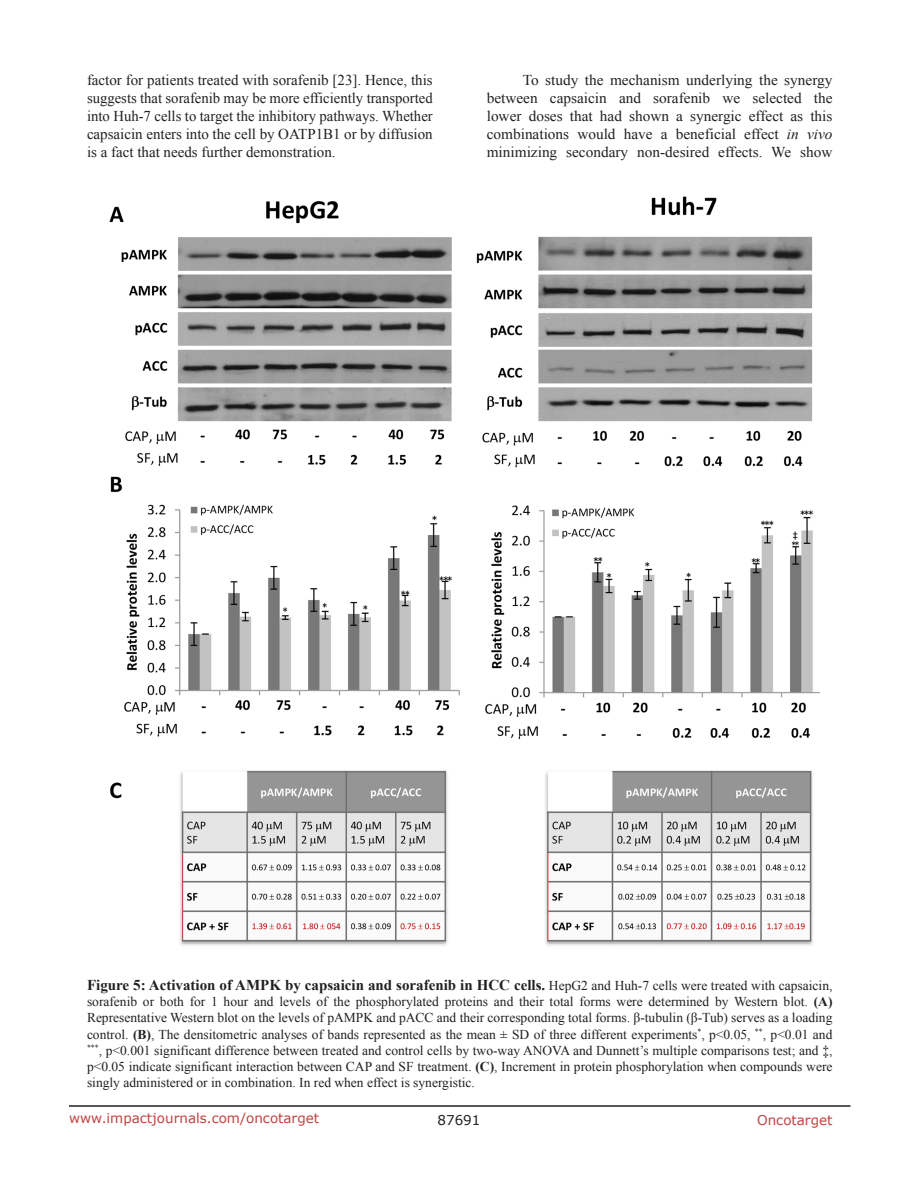
<style>
.page{position:relative;width:918px;height:1188px;background:#fff}
.page>*{position:absolute;margin:0;border:0;box-sizing:border-box;transform-origin:0 0}
.BodyText{font:15px/18px "Times New Roman";color:#231f20;text-align:justify}
.figuretext{font:700 15px "Times New Roman";color:#231f20}
.figuretext-2{font:13.5px/16.2px "Times New Roman";color:#231f20;text-align:justify}
.t1{font:13.5px "Verdana";color:#c24141}
.t2{font:13.5px "Verdana";color:#231f20}
.s1{font-style:italic}
.s2{font-weight:400;font-size:13.5px}
.s3{font-weight:700}
</style>
<div class="page">
<hr style="left:69px;top:1105px;width:781px;height:2px;background:#231f20">
<img style="left:109px;top:196px;width:711px;height:750px">
<p class="BodyText" style="left:87px;top:71px;width:347px">factor for patients treated with sorafenib [23]. Hence, this suggests that sorafenib may be more efficiently transported into Huh-7 cells to target the inhibitory pathways. Whether capsaicin enters into the cell by OATP1B1 or by diffusion is a fact that needs further demonstration.</p>
<p class="BodyText" style="left:487px;top:71px;width:347px;text-indent:36px">To study the mechanism underlying the synergy between capsaicin and sorafenib we selected the lower doses that had shown a synergic effect as this combinations would have a beneficial effect <span class="s1">in vivo </span>minimizing secondary non-desired effects. We show</p>
<p class="figuretext" style="left:87px;top:975px;width:747px">Figure 5: Activation of AMPK by capsaicin and sorafenib in HCC cells. <span class="s2">HepG2 and Huh-7 cells were treated with capsaicin,</span></p>
<p class="figuretext-2" style="left:87px;top:993px;width:747px">sorafenib or both for 1 hour and levels of the phosphorylated proteins and their total forms were determined by Western blot. <span class="s3">(A)<br></span>Representative Western blot on the levels of pAMPK and pACC and their corresponding total forms. β-tubulin (β-Tub) serves as a loading control. <span class="s3">(B)</span>, The densitometric analyses of bands represented as the mean ± SD of three different experiments<sup>*</sup>, p&lt;0.05, <sup>**</sup>, p&lt;0.01 and <sup>***</sup>, p&lt;0.001 significant difference between treated and control cells by two-way ANOVA and Dunnett’s multiple comparisons test; and ‡, p&lt;0.05 indicate significant interaction between CAP and SF treatment. <span class="s3">(C)</span>, Increment in protein phosphorylation when compounds were singly administered or in combination. In red when effect is synergistic.</p>
<p class="t1" style="left:69px;top:1109px;width:252px">www.impactjournals.com/oncotarget</p>
<p class="t2" style="left:438px;top:1111px;width:44px">87691</p>
<p class="t1" style="left:757px;top:1111px;width:77px">Oncotarget</p>
</div>
